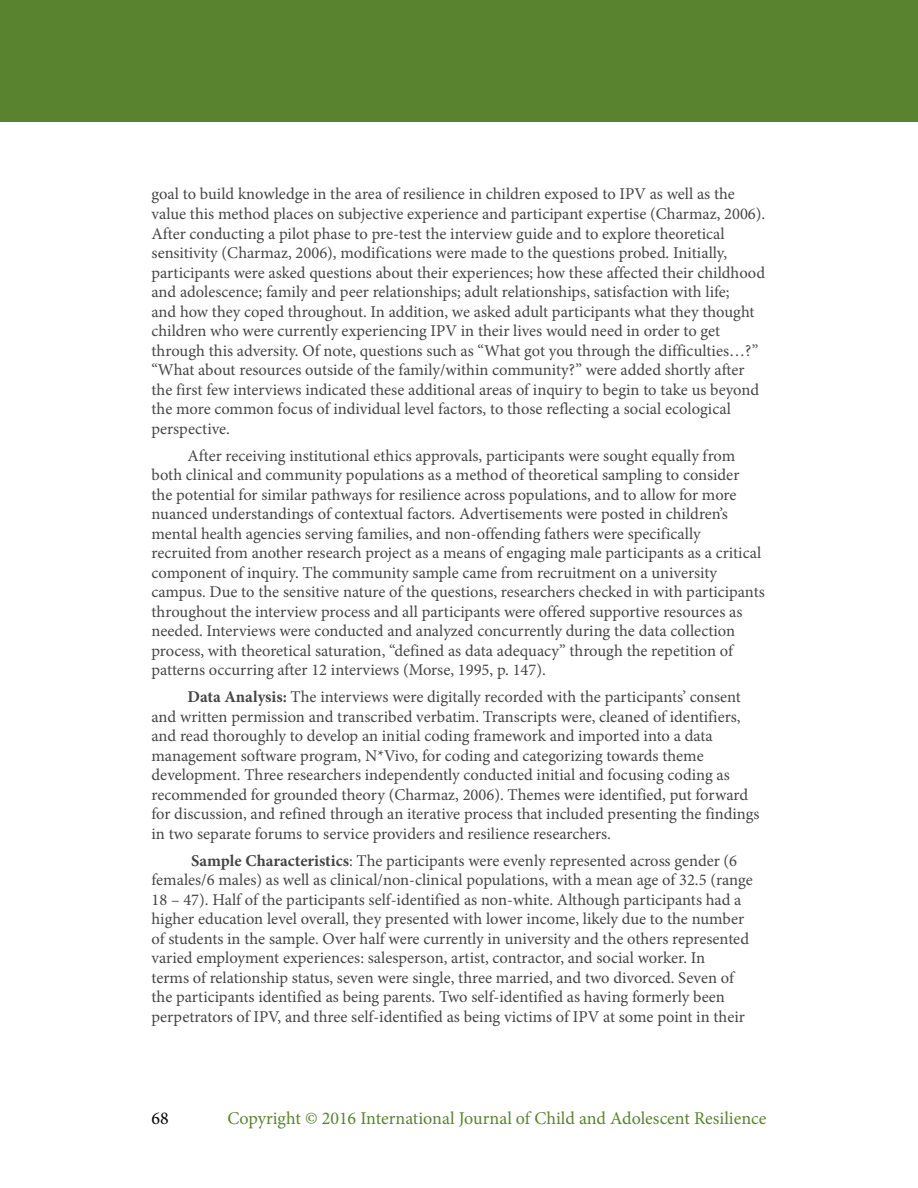
<style>
.page{position:relative;width:918px;height:1188px;background:#fff}
.page>*{position:absolute;margin:0;border:0;box-sizing:border-box;transform-origin:0 0}
.t1{font:18px "Minion Pro";color:#5a832f}
.t2{font:18px "Minion Pro";color:#000}
.t3{font:16.5px/19.5px "Minion Pro";color:#464547}
.s1{font-weight:700}
</style>
<div class="page">
<div style="left:0;top:0;width:918px;height:122px;background:#5a832f"></div>
<p class="t3" style="left:152px;top:185px;width:615px">goal to build knowledge in the area of resilience in children exposed to IPV as well as the value this method places on subjective experience and participant expertise (Charmaz, 2006).<br>After conducting a pilot phase to pre-test the interview guide and to explore theoretical sensitivity (Charmaz, 2006), modifications were made to the questions probed. Initially, participants were asked questions about their experiences; how these affected their childhood and adolescence; family and peer relationships; adult relationships, satisfaction with life;<br>and how they coped throughout. In addition, we asked adult participants what they thought children who were currently experiencing IPV in their lives would need in order to get through this adversity. Of note, questions such as “What got you through the difficulties…?” “What about resources outside of the family/within community?” were added shortly after the first few interviews indicated these additional areas of inquiry to begin to take us beyond the more common focus of individual level factors, to those reflecting a social ecological perspective.</p>
<p class="t3" style="left:152px;top:446px;width:615px;text-indent:36px">After receiving institutional ethics approvals, participants were sought equally from both clinical and community populations as a method of theoretical sampling to consider<br>the potential for similar pathways for resilience across populations, and to allow for more nuanced understandings of contextual factors. Advertisements were posted in children’s mental health agencies serving families, and non-offending fathers were specifically recruited from another research project as a means of engaging male participants as a critical component of inquiry. The community sample came from recruitment on a university campus. Due to the sensitive nature of the questions, researchers checked in with participants throughout the interview process and all participants were offered supportive resources as needed. Interviews were conducted and analyzed concurrently during the data collection process, with theoretical saturation, “defined as data adequacy” through the repetition of patterns occurring after 12 interviews (Morse, 1995, p. 147).</p>
<p class="t3" style="left:152px;top:687px;width:610px;text-indent:36px"><span class="s1">Data Analysis:</span> The interviews were digitally recorded with the participants’ consent and written permission and transcribed verbatim. Transcripts were, cleaned of identifiers, and read thoroughly to develop an initial coding framework and imported into a data management software program, N*Vivo, for coding and categorizing towards theme development. Three researchers independently conducted initial and focusing coding as recommended for grounded theory (Charmaz, 2006). Themes were identified, put forward for discussion, and refined through an iterative process that included presenting the findings in two separate forums to service providers and resilience researchers.</p>
<p class="t3" style="left:152px;top:851px;width:603px;text-indent:40px"><span class="s1">Sample Characteristics</span>: The participants were evenly represented across gender (6 females/6 males) as well as clinical/non-clinical populations, with a mean age of 32.5 (range 18 – 47). Half of the participants self-identified as non-white. Although participants had a higher education level overall, they presented with lower income, likely due to the number of students in the sample. Over half were currently in university and the others represented varied employment experiences: salesperson, artist, contractor, and social worker. In<br>terms of relationship status, seven were single, three married, and two divorced. Seven of the participants identified as being parents. Two self-identified as having formerly been perpetrators of IPV, and three self-identified as being victims of IPV at some point in their</p>
<p class="t2" style="left:152px;top:1106px;width:19px">68</p>
<p class="t1" style="left:227px;top:1106px;width:541px">Copyright © 2016 International Journal of Child and Adolescent Resilience</p>
</div>
